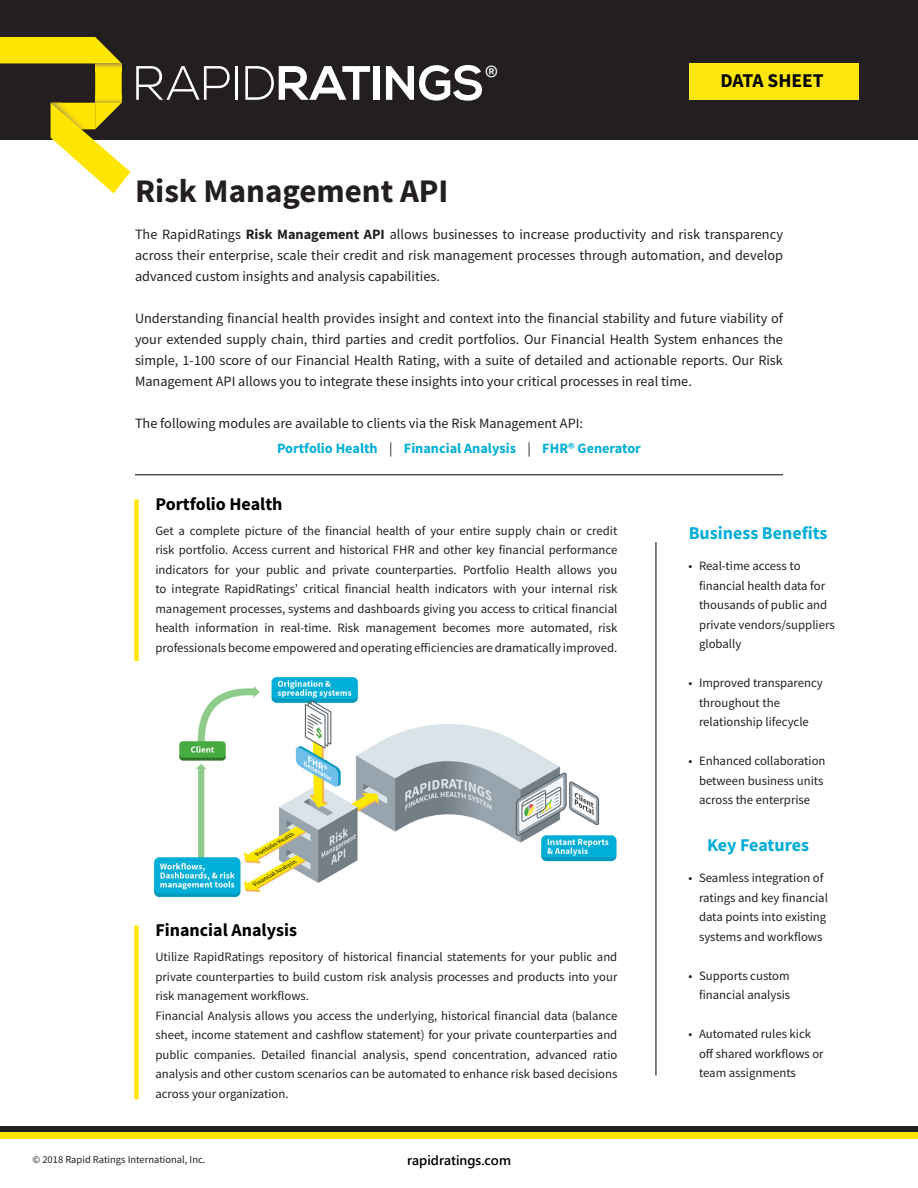
<style>
.page{position:relative;width:918px;height:1188px;background:#fff}
.page>*{position:absolute;margin:0;border:0;box-sizing:border-box;transform-origin:0 0}
.t1{font:700 33px "Source Sans Pro";color:#231f20}
.t2{font:30.15px "Source Sans Pro";color:#fff}
.t3{font:700 19.5px "Source Sans Pro";color:#000}
.t4{font:700 18px "Source Sans Pro";color:#000}
.t5{font:700 18px "Source Sans Pro";color:#00add8}
.t6{font:14.25px/21px "Source Sans Pro";color:#231f20;text-align:justify}
.t7{font:700 14.25px "Source Sans Pro";color:#00afd7}
.t8{font:600 13.5px "Segoe UI";color:#000}
.t9{font:12.75px/19.5px "Source Sans Pro";color:#231f20}
.t10{font:10.5px "Source Sans Pro";color:#231f20}
.s1{font-weight:700}
.s2{font-weight:400;color:#231f20}
</style>
<div class="page">
<div style="left:0;top:0;width:918px;height:139px;background:#231f20"></div>
<div style="left:0;top:1126px;width:918px;height:6px;background:#231f20"></div>
<div style="left:0;top:1132px;width:918px;height:7px;background:#ffe601"></div>
<hr style="left:135px;top:475px;width:648px;height:1px;background:#000">
<div style="left:134px;top:499px;width:5px;height:162px;background:#ffe60e"></div>
<div style="left:134px;top:925px;width:5px;height:174px;background:#ffe60e"></div>
<div style="left:689px;top:63px;width:170px;height:37px;background:#ffe60e"></div>
<hr style="left:656px;top:542px;width:1px;height:533px;background:#000">
<img style="left:154px;top:676px;width:463px;height:222px">
<svg style="left:0;top:37px;width:233px;height:156px"></svg>
<hr style="left:235px;top:66px;width:3px;height:34px;background:#fff">
<svg style="left:245px;top:66px;width:125px;height:34px"></svg>
<div style="left:374px;top:66px;width:6px;height:34px;background:#fff"></div>
<svg style="left:386px;top:65px;width:96px;height:36px"></svg>
<p class="t2" style="left:485px;top:57px;width:14px">®</p>
<p class="t1" style="left:135px;top:168px;width:315px">Risk Management API</p>
<p class="t3" style="left:720px;top:68px;width:105px">DATA SHEET</p>
<p class="t6" style="left:135px;top:223px;width:650px">The RapidRatings <span class="s1">Risk Management API</span> allows businesses to increase productivity and risk transparency across their enterprise, scale their credit and risk management processes through automation, and develop advanced custom insights and analysis capabilities.</p>
<p class="t6" style="left:135px;top:307px;width:650px">Understanding financial health provides insight and context into the financial stability and future viability of your extended supply chain, third parties and credit portfolios. Our Financial Health System enhances the simple, 1-100 score of our Financial Health Rating, with a suite of detailed and actionable reports. Our Risk Management API allows you to integrate these insights into your critical processes in real time.</p>
<p class="t6" style="left:135px;top:412px;width:450px">The following modules are available to clients via the Risk Management API:</p>
<p class="t7" style="left:277px;top:439px;width:365px">Portfolio Health <span class="s2">|</span> Financial Analysis <span class="s2">|</span> FHR® Generator</p>
<p class="t4" style="left:155px;top:492px;width:129px">Portfolio Health</p>
<p class="t9" style="left:155px;top:521px;width:464px;text-align:justify">Get a complete picture of the financial health of your entire supply chain or credit risk portfolio. Access current and historical FHR and other key financial performance indicators for your public and private counterparties. Portfolio Health allows you to integrate RapidRatings’ critical financial health indicators with your internal risk management processes, systems and dashboards giving you access to critical financial health information in real-time. Risk management becomes more automated, risk professionals become empowered and operating efficiencies are dramatically improved.</p>
<p class="t4" style="left:155px;top:918px;width:143px">Financial Analysis</p>
<p class="t9" style="left:155px;top:947px;width:464px;text-align:justify">Utilize RapidRatings repository of historical financial statements for your public and private counterparties to build custom risk analysis processes and products into your risk management workflows.</p>
<p class="t9" style="left:155px;top:1006px;width:464px;text-align:justify">Financial Analysis allows you access the underlying, historical financial data (balance sheet, income statement and cashflow statement) for your private counterparties and public companies. Detailed financial analysis, spend concentration, advanced ratio analysis and other custom scenarios can be automated to enhance risk based decisions across your organization.</p>
<p class="t10" style="left:33px;top:1153px;width:174px">© 2018 Rapid Ratings International, Inc.</p>
<p class="t8" style="left:407px;top:1148px;width:105px">rapidratings.com</p>
<p class="t5" style="left:689px;top:521px;width:140px">Business Benefits</p>
<p class="t9" style="left:699px;top:556px;width:137px;text-indent:-10px">• Real-time access to financial health data for thousands of public and private vendors/suppliers globally</p>
<p class="t9" style="left:699px;top:673px;width:125px;text-indent:-10px">• Improved transparency throughout the relationship lifecycle</p>
<p class="t9" style="left:699px;top:751px;width:128px;text-indent:-10px">• Enhanced collaboration between business units across the enterprise</p>
<p class="t5" style="left:707px;top:833px;width:103px">Key Features</p>
<p class="t9" style="left:699px;top:868px;width:130px;text-indent:-10px">• Seamless integration of ratings and key financial data points into existing systems and workflows</p>
<p class="t9" style="left:688px;top:966px;width:103px;text-align:right">• Supports custom financial analysis</p>
<p class="t9" style="left:699px;top:1024px;width:126px;text-indent:-10px">• Automated rules kick off shared workflows or team assignments</p>
</div>
